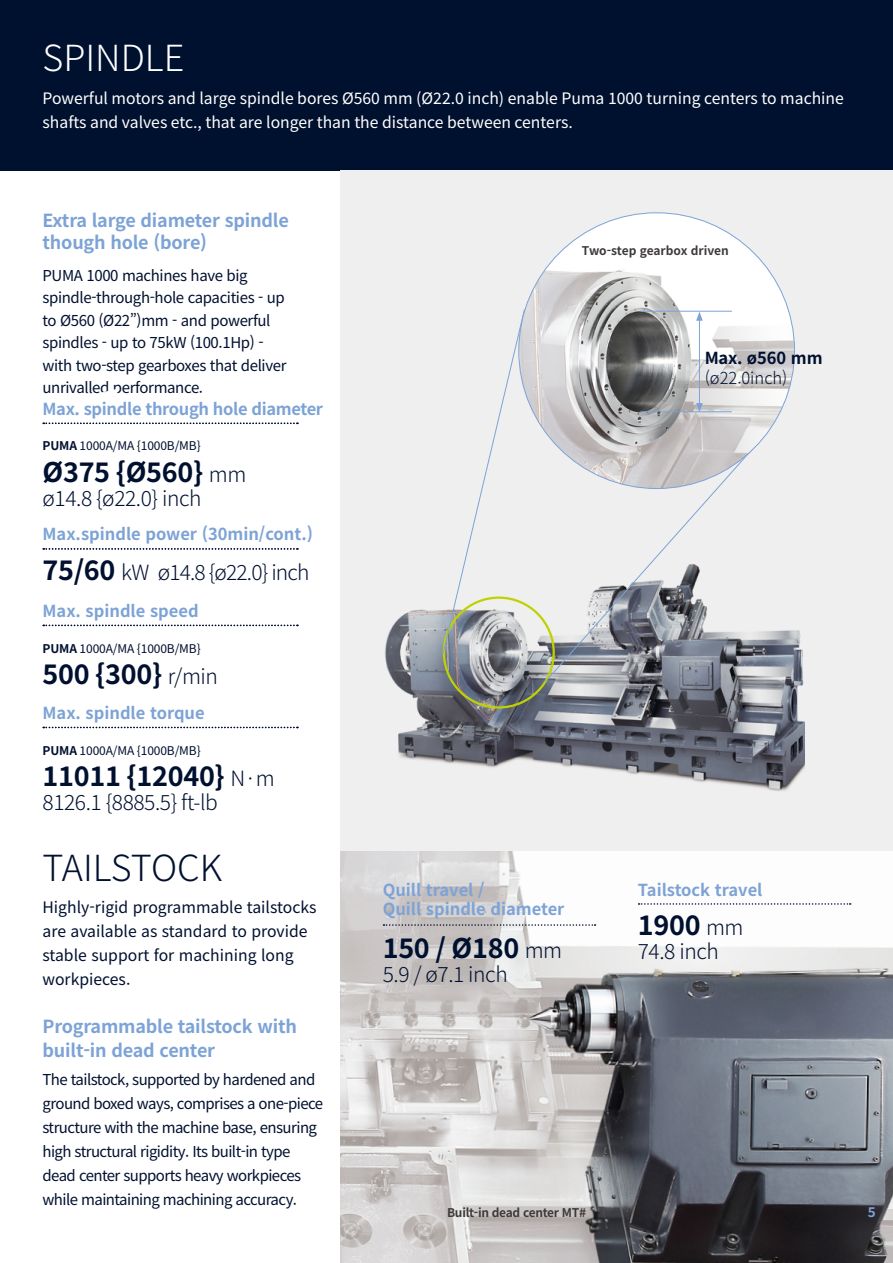
<style>
.page{position:relative;width:893px;height:1263px;background:#fff}
.page>*{position:absolute;margin:0;border:0;box-sizing:border-box;transform-origin:0 0}
.t1{font:300 36px "Noto Sans KR";letter-spacing:-.01em;color:#00102f}
.t2{font:300 36px "Noto Sans KR";color:#fff}
.t3{font:700 27px "Noto Sans KR";letter-spacing:-.01em;color:#00102f}
.t4{font:300 21px "Noto Sans KR";letter-spacing:-.02em;color:#00102f}
.t5{font:300 21px "Noto Sans KR";letter-spacing:-.04em;color:#00102f}
.t6{font:700 18px/22.5px "Noto Sans KR";letter-spacing:-.01em;color:#7da3d6}
.t7{font:700 16.5px/19.8px "Noto Sans KR";color:#7da3d6}
.t8{font:700 16.5px "Noto Sans KR";letter-spacing:-.02em;color:#7da3d6}
.t9{font:300 16.5px "Noto Sans KR";color:#00102f}
.t10{font:700 16.5px "Noto Sans KR";letter-spacing:-.005em;color:#00102f}
.t11{font:15.75px/24px "Noto Sans KR";color:#fff}
.t12{font:15.75px/24px "Noto Sans KR";color:#00102f}
.t13{font:15px/22.5px "Noto Sans KR";letter-spacing:-.04em;color:#00102f}
.t14{font:700 13.5px "Noto Sans KR";color:#7da3d6}
.t15{font:12px "Noto Sans KR";letter-spacing:-.01em;color:#00102f}
.t16{font:700 12px "Noto Sans KR";letter-spacing:-.005em;color:#3e3a39}
.t17{font:700 12px "Noto Sans KR";letter-spacing:-.025em;color:#3e3a39}
.s1{font-weight:700}
.s2{font-weight:300;font-size:21px}
.s3{font-weight:700;font-size:27px}
</style>
<div class="page">
<div style="left:0;top:0;width:893px;height:170px;background:#00102f"></div>
<svg style="left:43px;top:423px;width:255px;height:1px"></svg>
<svg style="left:43px;top:548px;width:255px;height:2px"></svg>
<svg style="left:43px;top:625px;width:255px;height:1px"></svg>
<svg style="left:43px;top:727px;width:255px;height:1px"></svg>
<img style="left:340px;top:850px;width:553px;height:413px">
<div style="left:340px;top:170px;width:553px;height:680px;background:#efefef"></div>
<img style="left:385px;top:603px;width:419px;height:188px">
<svg style="left:442px;top:309px;width:83px;height:345px"></svg>
<svg style="left:544px;top:440px;width:217px;height:243px"></svg>
<img style="left:519px;top:213px;width:275px;height:275px;border-radius:138px">
<hr style="left:640px;top:311px;width:92px;height:1px;background:#7da3d6">
<hr style="left:640px;top:411px;width:92px;height:1px;background:#7da3d6">
<hr style="left:699px;top:318px;width:1px;height:87px;background:#7da3d6">
<svg style="left:696px;top:312px;width:7px;height:9px"></svg>
<svg style="left:696px;top:403px;width:7px;height:9px"></svg>
<svg style="left:639px;top:903px;width:212px;height:2px"></svg>
<svg style="left:383px;top:924px;width:213px;height:2px"></svg>
<h1 class="t2" style="left:43px;top:38px;width:143px">SPINDLE</h1>
<p class="t11" style="left:43px;top:86px;width:803px">Powerful motors and large spindle bores Ø560 mm (Ø22.0 inch) enable Puma 1000 turning centers to machine shafts and valves etc., that are longer than the distance between centers.</p>
<p class="t6" style="left:43px;top:210px;width:248px">Extra large diameter spindle though hole (bore)</p>
<p class="t13" style="left:43px;top:264px;width:245px">PUMA 1000 machines have big spindle-through-hole capacities - up to Ø560 (Ø22”)mm - and powerful spindles - up to 75kW (100.1Hp) - with two-step gearboxes that deliver unrivalled performance.</p>
<p class="t8" style="left:43px;top:400px;width:282px">Max. spindle through hole diameter</p>
<p class="t15" style="left:43px;top:439px;width:160px"><span class="s1">PUMA</span> 1000A/MA {1000B/MB}</p>
<h2 class="t3" style="left:43px;top:457px;width:205px">Ø375 {Ø560} <span class="s2">mm</span></h2>
<h3 class="t4" style="left:43px;top:486px;width:160px">ø14.8 {ø22.0} inch</h3>
<p class="t7" style="left:43px;top:525px;width:272px">Max.spindle power (30min/cont.)</p>
<h3 class="t5" style="left:43px;top:561px;width:269px"><span class="s3">75/60</span> kW ø14.8 {ø22.0} inch</h3>
<p class="t7" style="left:43px;top:601px;width:158px">Max. spindle speed</p>
<p class="t15" style="left:43px;top:641px;width:160px"><span class="s1">PUMA</span> 1000A/MA {1000B/MB}</p>
<h2 class="t3" style="left:43px;top:659px;width:177px">500 {300} <span class="s2">r/min</span></h2>
<p class="t7" style="left:43px;top:703px;width:164px">Max. spindle torque</p>
<p class="t15" style="left:43px;top:743px;width:160px"><span class="s1">PUMA</span> 1000A/MA {1000B/MB}</p>
<h2 class="t3" style="left:43px;top:761px;width:234px">11011 {12040} <span class="s2">N·m</span></h2>
<h3 class="t4" style="left:43px;top:790px;width:177px">8126.1 {8885.5} ft-lb</h3>
<h1 class="t1" style="left:43px;top:847px;width:181px">TAILSTOCK</h1>
<p class="t12" style="left:43px;top:896px;width:275px">Highly-rigid programmable tailstocks are available as standard to provide stable support for machining long workpieces.</p>
<p class="t6" style="left:43px;top:1015px;width:256px;line-height:24px">Programmable tailstock with built-in dead center</p>
<p class="t13" style="left:43px;top:1068px;width:282px;line-height:24px">The tailstock, supported by hardened and ground boxed ways, comprises a one-piece structure with the machine base, ensuring high structural rigidity. Its built-in type dead center supports heavy workpieces while maintaining machining accuracy.</p>
<p class="t16" style="left:582px;top:244px;width:149px">Two-step gearbox driven</p>
<p class="t10" style="left:705px;top:349px;width:120px">Max. ø560 mm</p>
<p class="t9" style="left:705px;top:369px;width:84px">(ø22.0inch)</p>
<p class="t7" style="left:383px;top:880px;width:183px">Quill travel /<br>Quill spindle diameter</p>
<h2 class="t3" style="left:383px;top:933px;width:181px">150 / Ø180 <span class="s2">mm</span></h2>
<h3 class="t4" style="left:383px;top:962px;width:126px">5.9 / ø7.1 inch</h3>
<p class="t7" style="left:638px;top:880px;width:126px">Tailstock travel</p>
<h2 class="t3" style="left:638px;top:910px;width:107px">1900 <span class="s2">mm</span></h2>
<h3 class="t4" style="left:638px;top:940px;width:82px">74.8 inch</h3>
<p class="t17" style="left:447px;top:1206px;width:141px">Built-in dead center MT#</p>
<p class="t14" style="left:868px;top:1205px;width:9px">5</p>
</div>
